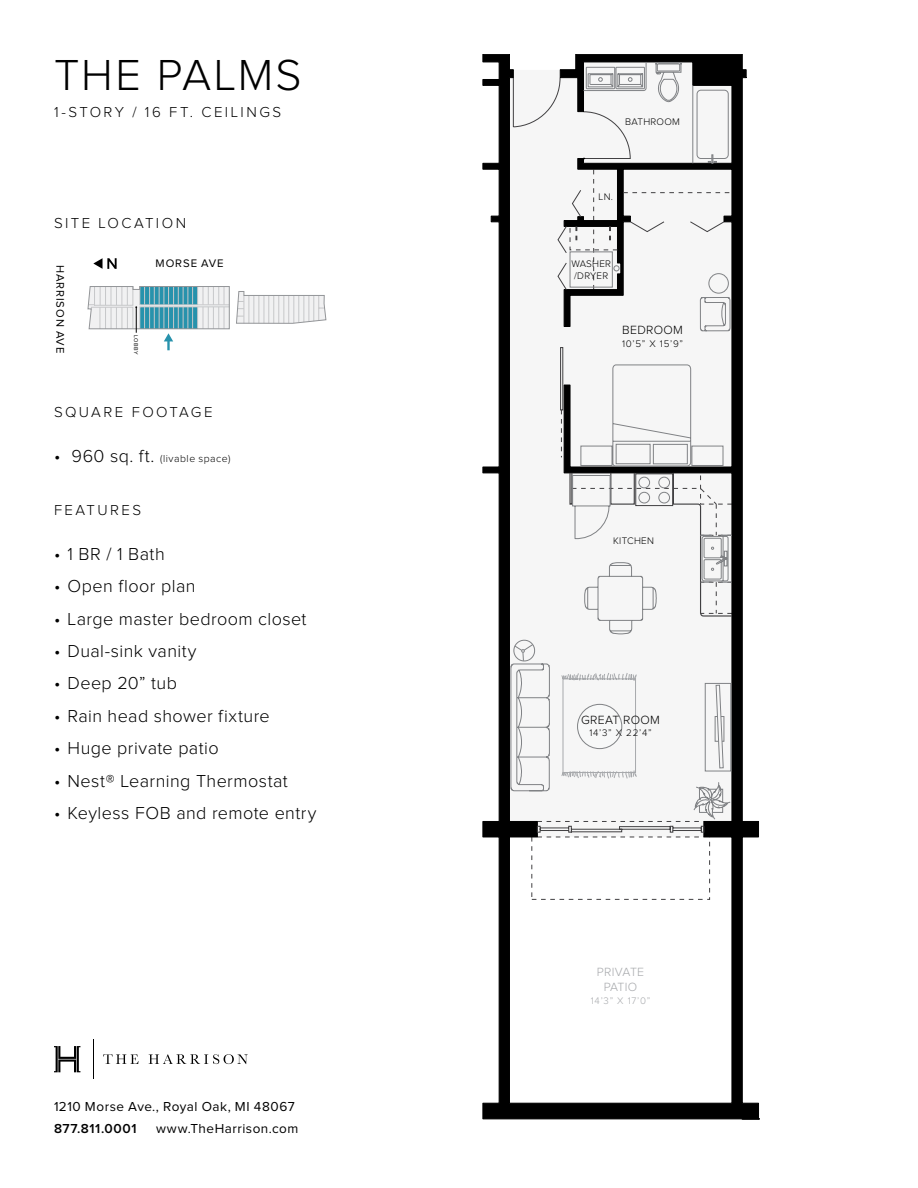
<style>
.page{position:relative;width:918px;height:1188px;background:#fff}
.page>*{position:absolute;margin:0;border:0;box-sizing:border-box;transform-origin:0 0}
.t1{font:300 45px "Proxima Nova";letter-spacing:.045em;color:#000}
.t2{font:300 18px "Proxima Nova";letter-spacing:.02em;color:#000}
.t3{font:300 15px "Proxima Nova";letter-spacing:.16em;color:#000}
.t4{font:13.5px "Proxima Nova";letter-spacing:.035em;color:#000}
.t5{font:600 13.5px "Proxima Nova";letter-spacing:.045em;color:#000}
.t6{font:300 12.3px "Proxima Nova";letter-spacing:.025em;color:#000}
.t7{font:300 12.3px/14.9px "Proxima Nova";letter-spacing:.025em;color:#a7a9ac;text-align:center}
.t8{font:11.4px "Proxima Nova";letter-spacing:.08em;color:#000}
.t9{font:300 10.5px "Proxima Nova";letter-spacing:.045em;color:#000}
.t10{font:300 9.9px/12.3px "Proxima Nova";letter-spacing:.025em;color:#000}
.t11{font:300 9.9px "Proxima Nova";color:#a7a9ac}
.t12{font:5.7px "Proxima Nova";letter-spacing:.07em;color:#000}
.s1{font-size:18px}
</style>
<div class="page">
<svg style="left:93px;top:258px;width:24px;height:11px"></svg>
<svg style="left:87px;top:286px;width:239px;height:64px"></svg>
<svg style="left:54px;top:1046px;width:26px;height:26px"></svg>
<hr style="left:93px;top:1040px;width:1px;height:39px;background:#000">
<svg style="left:103px;top:1054px;width:35px;height:10px"></svg>
<svg style="left:149px;top:1054px;width:99px;height:10px"></svg>
<svg style="left:742px;top:1118px;width:18px;height:2px"></svg>
<svg style="left:483px;top:54px;width:276px;height:1065px"></svg>
<div style="left:513px;top:77px;width:56px;height:82px;background:#f6f6f6"></div>
<div style="left:698px;top:61px;width:35px;height:19px;background:#000"></div>
<svg style="left:557px;top:189px;width:12px;height:102px"></svg>
<div style="left:571px;top:829px;width:51px;height:3px;border:1px solid #414042"></div>
<svg style="left:537px;top:826px;width:35px;height:6px"></svg>
<div style="left:619px;top:826px;width:52px;height:3px;border:1px solid #414042"></div>
<svg style="left:670px;top:826px;width:34px;height:6px"></svg>
<svg style="left:569px;top:61px;width:163px;height:411px"></svg>
<svg style="left:511px;top:297px;width:220px;height:523px"></svg>
<svg style="left:512px;top:472px;width:221px;height:307px"></svg>
<div style="left:709px;top:273px;width:20px;height:20px;border:1px solid #808285;border-radius:50%"></div>
<h1 class="t1" style="left:54px;top:54px;width:249px">THE PALMS</h1>
<p class="t3" style="left:54px;top:105px;width:229px">1-STORY / 16 FT. CEILINGS</p>
<p class="t3" style="left:54px;top:216px;width:134px">SITE LOCATION</p>
<p class="t8" style="left:65px;top:265px;width:90px;rotate:90deg">HARRISON AVE</p>
<p class="t8" style="left:156px;top:258px;width:70px">MORSE AVE</p>
<p class="t12" style="left:139px;top:335px;width:21px;rotate:90deg">LOBBY</p>
<p class="t3" style="left:54px;top:405px;width:160px">SQUARE FOOTAGE</p>
<p class="t9" style="left:54px;top:454px;width:178px"><span class="s1">• 960 sq. ft.</span> (livable space)</p>
<p class="t3" style="left:54px;top:503px;width:89px">FEATURES</p>
<p class="t2" style="left:54px;top:546px;width:112px">• 1 BR / 1 Bath</p>
<p class="t2" style="left:54px;top:578px;width:143px">• Open floor plan</p>
<p class="t2" style="left:54px;top:610px;width:254px">• Large master bedroom closet</p>
<p class="t2" style="left:54px;top:643px;width:144px">• Dual-sink vanity</p>
<p class="t2" style="left:54px;top:675px;width:125px">• Deep 20” tub</p>
<p class="t2" style="left:54px;top:708px;width:217px">• Rain head shower fixture</p>
<p class="t2" style="left:54px;top:740px;width:166px">• Huge private patio</p>
<p class="t2" style="left:54px;top:772px;width:235px">• Nest® Learning Thermostat</p>
<p class="t2" style="left:54px;top:805px;width:264px">• Keyless FOB and remote entry</p>
<p class="t4" style="left:54px;top:1100px;width:242px">1210 Morse Ave., Royal Oak, MI 48067</p>
<p class="t5" style="left:54px;top:1123px;width:84px">877.811.0001</p>
<p class="t4" style="left:156px;top:1123px;width:144px">www.TheHarrison.com</p>
<p class="t10" style="left:625px;top:116px;width:56px">BATHROOM</p>
<p class="t10" style="left:599px;top:191px;width:16px">LN.</p>
<p class="t10" style="left:571px;top:258px;width:41px">WASHER /DRYER</p>
<p class="t6" style="left:622px;top:325px;width:62px">BEDROOM</p>
<p class="t10" style="left:622px;top:338px;width:63px">10’5” X 15’9”</p>
<p class="t10" style="left:613px;top:535px;width:42px">KITCHEN</p>
<p class="t6" style="left:581px;top:714px;width:80px">GREAT ROOM</p>
<p class="t10" style="left:589px;top:727px;width:64px">14’3” X 22’4”</p>
<p class="t7" style="left:597px;top:966px;width:49px">PRIVATE<br>PATIO</p>
<p class="t11" style="left:591px;top:996px;width:61px">14’3” X 17’0”</p>
</div>
